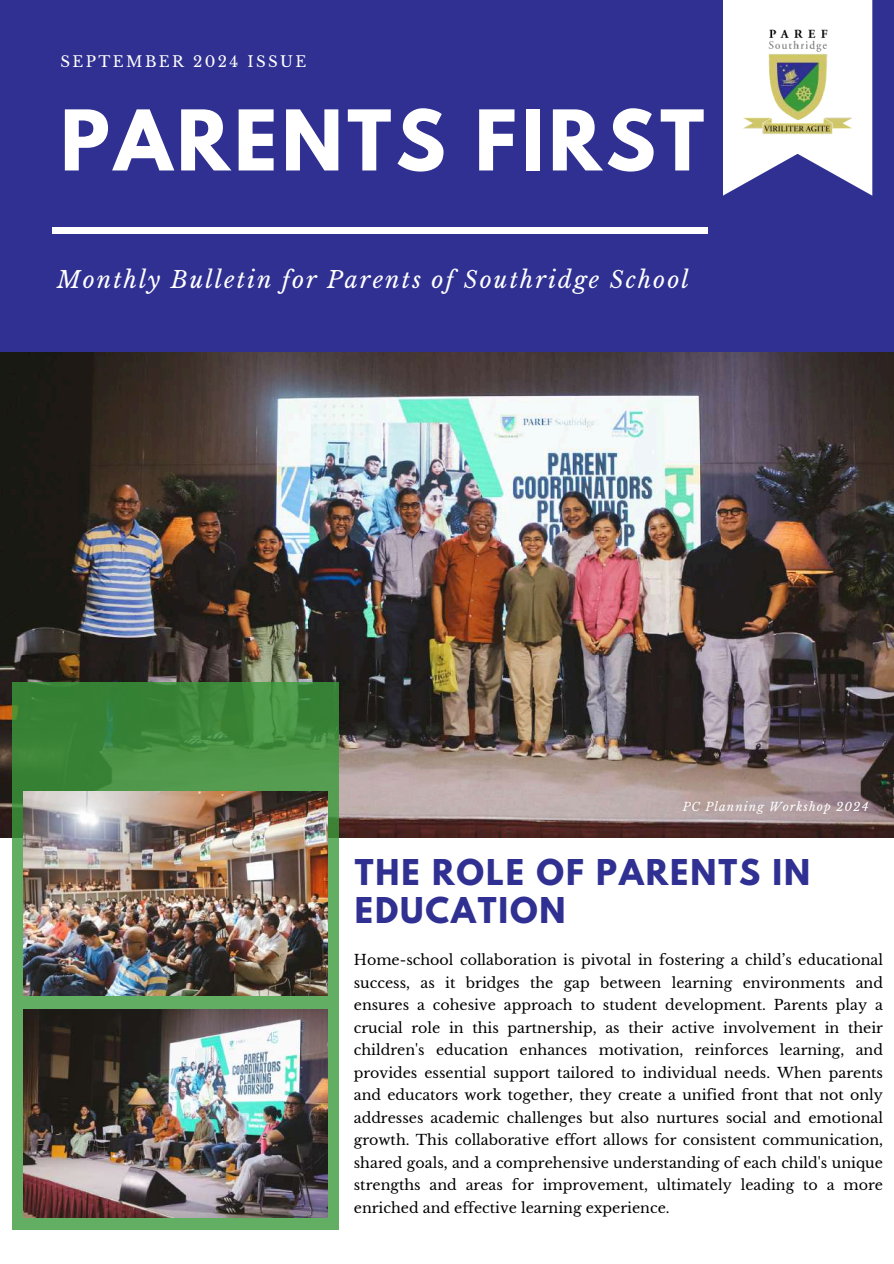
<style>
.page{position:relative;width:894px;height:1264px;background:#fff}
.page>*{position:absolute;margin:0;border:0;box-sizing:border-box;transform-origin:0 0}
.t1{font:700 73.95px "League Spartan";letter-spacing:.06em;color:#fff}
.t2{font:700 31.5px/38.2px "League Spartan";letter-spacing:.06em;color:#2f3092}
.t3{font:italic 23.1px "Libre Baskerville";letter-spacing:.09em;color:#fff}
.t4{font:15px "Libre Baskerville";letter-spacing:.16em;color:#fff}
.t5{font:14.25px/22.5px "Libre Baskerville";color:#000;text-align:justify}
.t6{font:italic 11.7px "Libre Baskerville";letter-spacing:.09em;color:#fff}
</style>
<div class="page">
<img style="left:0;top:352px;width:893px;height:486px">
<svg style="left:12px;top:682px;width:326px;height:547px;background:#4b9449"></svg>
<div style="left:0;top:0;width:893px;height:352px;background:#2f3092"></div>
<div style="left:53px;top:227px;width:654px;height:6px;background:#fff"></div>
<svg style="left:723px;top:0;width:149px;height:196px"></svg>
<img style="left:743px;top:25px;width:108px;height:109px">
<img style="left:24px;top:791px;width:304px;height:204px">
<img style="left:24px;top:1009px;width:304px;height:208px">
<p class="t4" style="left:60px;top:52px;width:247px">SEPTEMBER 2024 ISSUE</p>
<h1 class="t1" style="left:60px;top:104px;width:645px">PARENTS FIRST</h1>
<h3 class="t3" style="left:57px;top:266px;width:633px">Monthly Bulletin for Parents of Southridge School</h3>
<p class="t6" style="left:682px;top:800px;width:187px">PC Planning Workshop 2024</p>
<h2 class="t2" style="left:355px;top:857px;width:457px">THE ROLE OF PARENTS IN<br>EDUCATION</h2>
<p class="t5" style="left:354px;top:948px;width:530px">Home-school collaboration is pivotal in fostering a child’s educational success, as it bridges the gap between learning environments and ensures a cohesive approach to student development. Parents play a crucial role in this partnership, as their active involvement in their children's education enhances motivation, reinforces learning, and provides essential support tailored to individual needs. When parents and educators work together, they create a unified front that not only addresses academic challenges but also nurtures social and emotional growth. This collaborative effort allows for consistent communication, shared goals, and a comprehensive understanding of each child's unique strengths and areas for improvement, ultimately leading to a more enriched and effective learning experience.</p>
</div>
